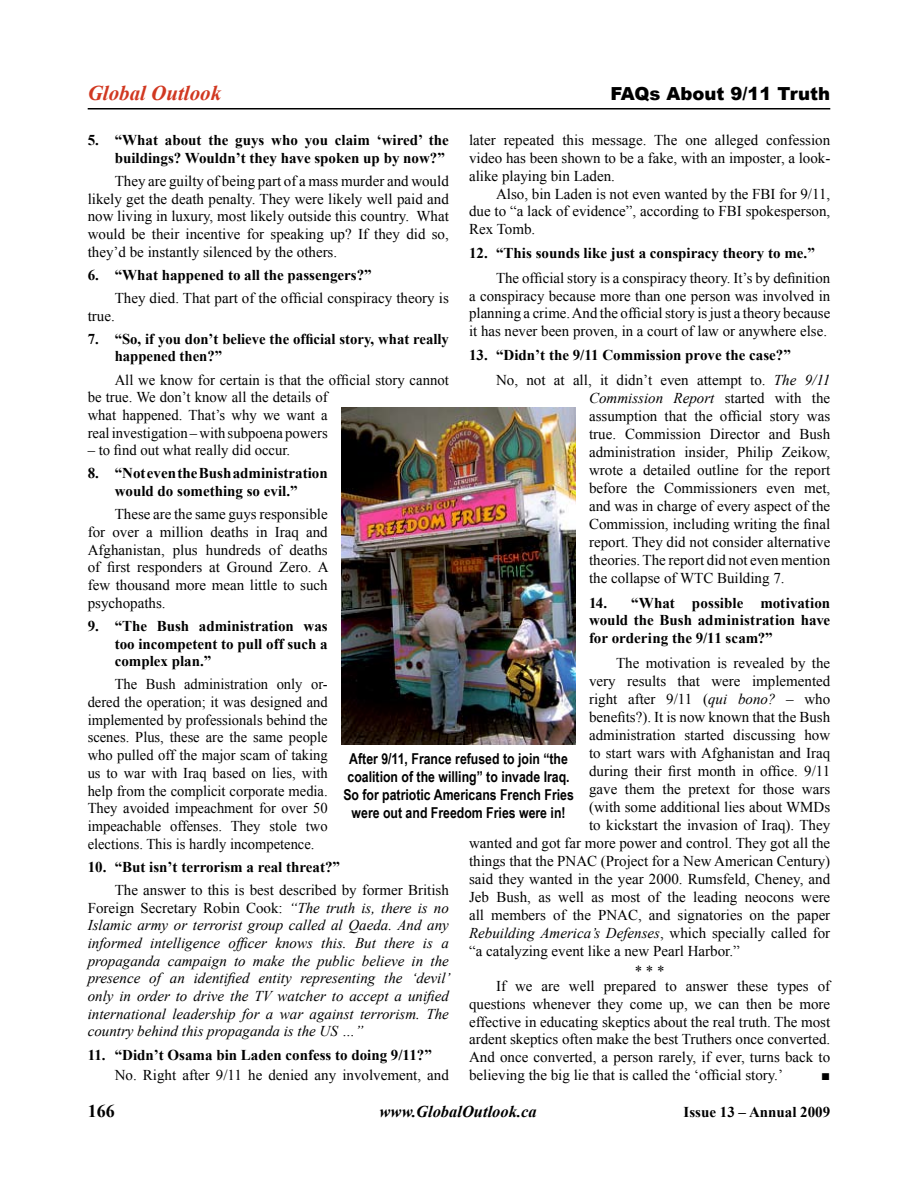
<style>
.page{position:relative;width:918px;height:1188px;background:#fff}
.page>*{position:absolute;margin:0;border:0;box-sizing:border-box;transform-origin:0 0}
.t1{font:italic 700 21px "Times New Roman";color:#d13821}
.t2{font:900 18px "Arial";color:#000}
.t3{font:700 18px "Times New Roman";color:#000}
.t4{font:italic 700 16.5px "Times New Roman";color:#000}
.t5{font:15px/17.7px "Times New Roman";color:#000;text-align:justify}
.t6{font:700 15px/17.7px "Times New Roman";color:#000}
.t7{font:italic 15px/17.7px "Times New Roman";color:#000;text-align:justify}
.t8{font:700 15px/18px "Arial Narrow";color:#000;text-align:center}
.s1{font-weight:400}
.s2{font-weight:400;font-style:italic}
.s3{font-style:italic}
.s4{font-style:normal}
</style>
<div class="page">
<hr style="left:88px;top:108px;width:742px;height:2px;background:#000">
<img style="left:341px;top:407px;width:235px;height:338px">
<h1 class="t1" style="left:88px;top:78px;width:135px">Global Outlook</h1>
<p class="t2" style="left:610px;top:81px;width:221px">FAQs About 9/11 Truth</p>
<p class="t5" style="left:469px;top:131px;width:363px">later repeated this message. The one alleged confession video has been shown to be a fake, with an imposter, a look&shy;alike playing bin Laden.</p>
<p class="t5" style="left:469px;top:184px;width:363px;text-indent:27px">Also, bin Laden is not even wanted by the FBI for 9/11, due to “a lack of evidence”, according to FBI spokesperson, Rex Tomb.</p>
<p class="t6" style="left:469px;top:244px;width:347px">12. “This sounds like just a conspiracy theory to me.”</p>
<p class="t5" style="left:469px;top:269px;width:363px;text-indent:27px">The official story is a conspiracy theory. It’s by definition a conspiracy because more than one person was involved in planning a crime. And the official story is just a theory because it has never been proven, in a court of law or anywhere else.</p>
<p class="t6" style="left:496px;top:343px;width:336px;line-height:24.8px;text-indent:-27px">13. “Didn’t the 9/11 Commission prove the case?”<br><span class="s1">No, not at all, it didn’t even attempt to.</span> <span class="s2">The 9/11</span></p>
<p class="t5" style="left:589px;top:389px;width:243px"><span class="s3">Commission Report</span> started with the assumption that the official story was true. Commission Director and Bush administration insider, Philip Zeikow, wrote a detailed outline for the report before the Commissioners even met, and was in charge of every aspect of the Commission, including writing the final report. They did not consider alternative theories. The report did not even mention the collapse of WTC Building 7.</p>
<p class="t6" style="left:589px;top:593px;width:243px;text-align:justify">14. “What possible motivation would the Bush administration have for ordering the 9/11 scam?”</p>
<p class="t5" style="left:616px;top:654px;width:216px">The motivation is revealed by the</p>
<p class="t5" style="left:589px;top:672px;width:243px">very results that were implemented</p>
<p class="t5" style="left:589px;top:690px;width:243px">right after 9/11 (<span class="s3">qui bono?</span> – who</p>
<p class="t5" style="left:589px;top:708px;width:243px">benefits?). It is now known that the Bush</p>
<p class="t5" style="left:589px;top:726px;width:243px">administration started discussing how</p>
<p class="t5" style="left:589px;top:744px;width:243px">to start wars with Afghanistan and Iraq</p>
<p class="t5" style="left:589px;top:762px;width:243px">during their first month in office. 9/11</p>
<p class="t5" style="left:589px;top:780px;width:243px">gave them the pretext for those wars</p>
<p class="t5" style="left:589px;top:798px;width:243px">(with some additional lies about WMDs</p>
<p class="t5" style="left:589px;top:816px;width:243px">to kickstart the invasion of Iraq). They</p>
<p class="t5" style="left:469px;top:834px;width:363px">wanted and got far more power and control. They got all the</p>
<p class="t5" style="left:469px;top:852px;width:363px">things that the PNAC (Project for a New American Century)</p>
<p class="t5" style="left:469px;top:870px;width:363px">said they wanted in the year 2000. Rumsfeld, Cheney, and</p>
<p class="t5" style="left:469px;top:888px;width:363px">Jeb Bush, as well as most of the leading neocons were</p>
<p class="t5" style="left:469px;top:906px;width:363px">all members of the PNAC, and signatories on the paper</p>
<p class="t7" style="left:469px;top:923px;width:363px">Rebuilding America’s Defenses<span class="s4">, which specially called for</span></p>
<p class="t5" style="left:469px;top:942px;width:272px">“a catalyzing event like a new Pearl Harbor.”</p>
<p class="t5" style="left:496px;top:964px;width:336px;line-height:14.7px;text-indent:139px">* * *<br>If we are well prepared to answer these types of</p>
<p class="t5" style="left:469px;top:995px;width:363px">questions whenever they come up, we can then be more effective in educating skeptics about the real truth. The most ardent skeptics often make the best Truthers once converted.<br>And once converted, a person rarely, if ever, turns back to believing the big lie that is called the ‘official story.’</p>
<p class="t6" style="left:88px;top:131px;width:363px;text-align:right">5. “What about the guys who you claim ‘wired’ the buildings? Wouldn’t they have spoken up by now?”</p>
<p class="t5" style="left:88px;top:172px;width:363px;text-indent:27px">They are guilty of being part of a mass murder and would likely get the death penalty. They were likely well paid and now living in luxury, most likely outside this country. What would be their incentive for speaking up? If they did so, they’d be instantly silenced by the others.</p>
<p class="t6" style="left:88px;top:266px;width:286px">6. “What happened to all the passengers?”</p>
<p class="t5" style="left:88px;top:289px;width:363px;text-indent:27px">They died. That part of the official conspiracy theory is true.</p>
<p class="t6" style="left:115px;top:330px;width:336px;text-indent:-27px">7. “So, if you don’t believe the official story, what really happened then?”</p>
<p class="t5" style="left:88px;top:370px;width:363px;text-align:left;text-indent:27px">All we know for certain is that the official story cannot be true. We don’t know all the details of<br>what happened. That’s why we want a<br>real investigation – with subpoena powers</p>
<p class="t5" style="left:88px;top:441px;width:204px">– to find out what really did occur.</p>
<p class="t6" style="left:88px;top:464px;width:242px;text-align:center">8. “Not even the Bush administration would do something so evil.”</p>
<p class="t5" style="left:88px;top:505px;width:242px;text-indent:27px">These are the same guys responsible for over a million deaths in Iraq and Afghanistan, plus hundreds of deaths of first responders at Ground Zero. A few thousand more mean little to such psychopaths.</p>
<p class="t6" style="left:115px;top:617px;width:215px;text-align:justify;text-indent:-27px">9. “The Bush administration was too incompetent to pull off such a complex plan.”</p>
<p class="t5" style="left:88px;top:675px;width:242px;text-indent:27px">The Bush administration only or&shy;dered the operation; it was designed and implemented by professionals behind the scenes. Plus, these are the same people who pulled off the major scam of taking us to war with Iraq based on lies, with help from the complicit corporate media.<br>They avoided impeachment for over 50 impeachable offenses. They stole two elections. This is hardly incompetence.</p>
<p class="t6" style="left:88px;top:858px;width:254px">10. “But isn’t terrorism a real threat?”</p>
<p class="t7" style="left:88px;top:881px;width:364px;text-indent:27px"><span class="s4">The answer to this is best described by former British Foreign Secretary Robin Cook:</span> “The truth is, there is no Islamic army or terrorist group called al Qaeda. And any informed intelligence officer knows this. But there is a propaganda campaign to make the public believe in the presence of an identified entity representing the ‘devil’ only in order to drive the TV watcher to accept a unified international leadership for a war against terrorism. The country behind this propaganda is the US …”</p>
<p class="t6" style="left:88px;top:1045px;width:346px">11. “Didn’t Osama bin Laden confess to doing 9/11?”</p>
<p class="t5" style="left:115px;top:1066px;width:336px">No. Right after 9/11 he denied any involvement, and</p>
<p class="t8" style="left:343px;top:749px;width:232px">After 9/11, France refused to join “the coalition of the willing” to invade Iraq.<br>So for patriotic Americans French Fries were out and Freedom Fries were in!</p>
<p class="t5" style="left:821px;top:1066px;width:11px">■</p>
<p class="t3" style="left:88px;top:1098px;width:29px">166</p>
<p class="t4" style="left:380px;top:1100px;width:159px">www.GlobalOutlook.ca</p>
<p class="t6" style="left:684px;top:1103px;width:148px">Issue 13 – Annual 2009</p>
</div>
